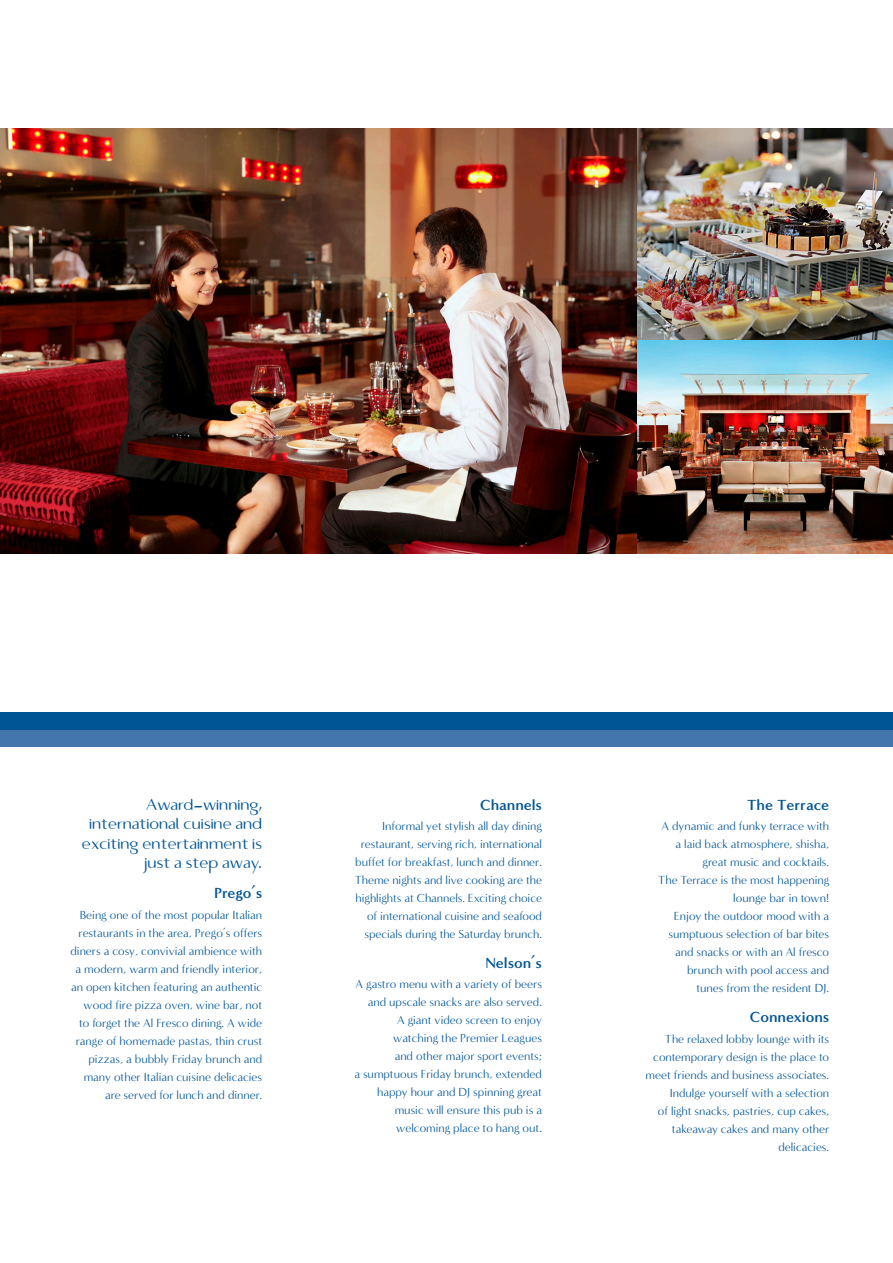
<style>
.page{position:relative;width:893px;height:1263px;background:#fff}
.page>*{position:absolute;margin:0;border:0;box-sizing:border-box;transform-origin:0 0}
.Heading{font:300 15px/19.5px "Rotana";color:#005595;text-align:right}
.Sub_Headings{font:700 15px "Minerva Modern";color:#005595}
.Body_Copy{font:700 15px "Minerva Modern";color:#005595}
.Heading-2{font:700 15px "Minerva Modern";color:#005595}
.Body_Copy-2{font:12px/18px "Minerva Modern";color:#005595;text-align:right}
</style>
<div class="page">
<img style="left:0;top:128px;width:638px;height:425px">
<img style="left:638px;top:128px;width:255px;height:425px">
<div style="left:0;top:713px;width:893px;height:34px;background:#4476ae"></div>
<div style="left:0;top:713px;width:893px;height:17px;background:#005595"></div>
<p class="Heading" style="left:82px;top:794px;width:182px">Award-winning, international cuisine and exciting entertainment is just a step away.</p>
<p class="Heading-2" style="left:214px;top:884px;width:50px">Prego’s</p>
<p class="Body_Copy-2" style="left:70px;top:906px;width:193px">Being one of the most popular Italian restaurants in the area, Prego’s offers diners a cosy, convivial ambience with a modern, warm and friendly interior, an open kitchen featuring an authentic wood fire pizza oven, wine bar, not to forget the Al Fresco dining. A wide range of homemade pastas, thin crust pizzas, a bubbly Friday brunch and many other Italian cuisine delicacies are served for lunch and dinner.</p>
<p class="Sub_Headings" style="left:480px;top:796px;width:63px">Channels</p>
<p class="Body_Copy-2" style="left:355px;top:817px;width:189px">Informal yet stylish all day dining restaurant, serving rich, international buffet for breakfast, lunch and dinner.<br>Theme nights and live cooking are the highlights at Channels. Exciting choice of international cuisine and seafood specials during the Saturday brunch.</p>
<p class="Sub_Headings" style="left:485px;top:954px;width:58px">Nelson’s</p>
<p class="Body_Copy-2" style="left:356px;top:975px;width:188px">A gastro menu with a variety of beers</p>
<p class="Body_Copy-2" style="left:354px;top:993px;width:189px">and upscale snacks are also served.<br>A giant video screen to enjoy watching the Premier Leagues<br>and other major sport events;<br>a sumptuous Friday brunch, extended happy hour and DJ spinning great music will ensure this pub is a welcoming place to hang out.</p>
<p class="Sub_Headings" style="left:747px;top:796px;width:84px">The Terrace</p>
<p class="Body_Copy-2" style="left:658px;top:817px;width:172px">A dynamic and funky terrace with a laid back atmosphere, shisha, great music and cocktails.<br>The Terrace is the most happening lounge bar in town!<br>Enjoy the outdoor mood with a sumptuous selection of bar bites and snacks or with an Al fresco brunch with pool access and tunes from the resident DJ.</p>
<p class="Body_Copy" style="left:750px;top:1008px;width:81px">Connexions</p>
<p class="Body_Copy-2" style="left:646px;top:1030px;width:185px">The relaxed lobby lounge with its contemporary design is the place to meet friends and business associates.<br>Indulge yourself with a selection<br>of light snacks, pastries, cup cakes, takeaway cakes and many other delicacies.</p>
</div>
